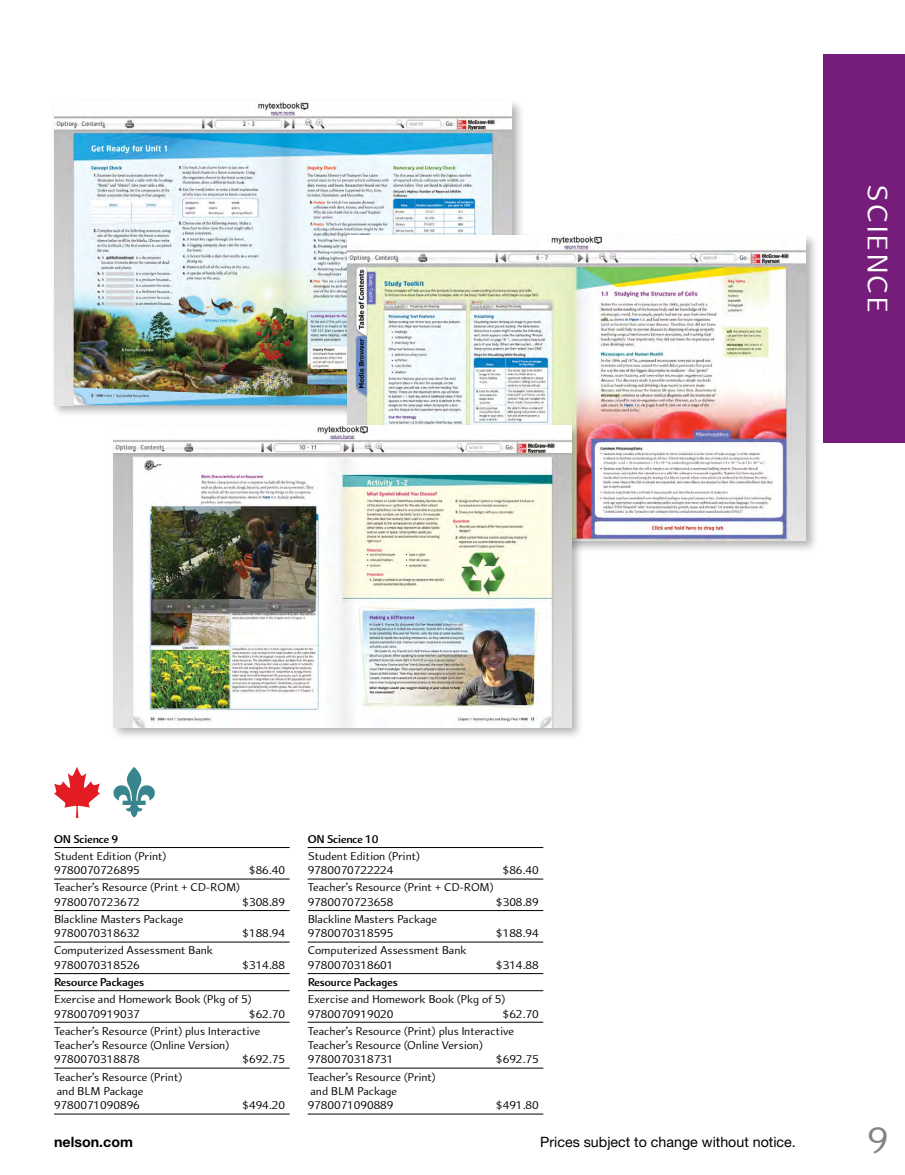
<style>
.page{position:relative;width:905px;height:1175px;background:#fff}
.page>*{position:absolute;margin:0;border:0;box-sizing:border-box;transform-origin:0 0}
.t1{font:39px "Arum Sans";color:#808285}
.t2{font:30px "Arum Sans";letter-spacing:.055em;color:#fff}
.t3{font:14.25px "Helvetica Neue LT Std";color:#000}
.t4{font:700 14.25px "Helvetica Neue LT Std";color:#000}
.t5{font:12px/14.4px "Arum Sans";color:#000}
.t6{font:700 12px "Arum Sans";letter-spacing:-.01em;color:#000}
</style>
<div class="page">
<div style="left:824px;top:54px;width:80px;height:389px;background:#761c7b"></div>
<div style="left:51px;top:98px;width:474px;height:320px;background:#000;opacity:.3"></div>
<img style="left:54px;top:102px;width:458px;height:303px">
<hr style="left:54px;top:847px;width:236px;height:1px;background:#000">
<hr style="left:54px;top:878px;width:236px;height:1px;background:#000">
<hr style="left:54px;top:910px;width:236px;height:1px;background:#000">
<hr style="left:54px;top:941px;width:236px;height:1px;background:#000">
<hr style="left:54px;top:973px;width:236px;height:1px;background:#000">
<hr style="left:54px;top:990px;width:236px;height:1px;background:#000">
<hr style="left:54px;top:1021px;width:236px;height:1px;background:#000">
<hr style="left:54px;top:1067px;width:236px;height:1px;background:#000">
<hr style="left:54px;top:1113px;width:236px;height:1px;background:#000">
<hr style="left:308px;top:847px;width:235px;height:1px;background:#000">
<hr style="left:308px;top:878px;width:235px;height:1px;background:#000">
<hr style="left:308px;top:910px;width:235px;height:1px;background:#000">
<hr style="left:308px;top:941px;width:235px;height:1px;background:#000">
<hr style="left:308px;top:973px;width:235px;height:1px;background:#000">
<hr style="left:308px;top:990px;width:235px;height:1px;background:#000">
<hr style="left:308px;top:1021px;width:235px;height:1px;background:#000">
<hr style="left:308px;top:1067px;width:235px;height:1px;background:#000">
<hr style="left:308px;top:1113px;width:235px;height:1px;background:#000">
<svg style="left:113px;top:767px;width:42px;height:50px"></svg>
<svg style="left:54px;top:767px;width:46px;height:51px"></svg>
<div style="left:344px;top:232px;width:474px;height:322px;background:#000;opacity:.3"></div>
<img style="left:348px;top:235px;width:457px;height:305px">
<div style="left:110px;top:422px;width:474px;height:318px;background:#000;opacity:.3"></div>
<img style="left:113px;top:425px;width:458px;height:302px">
<p class="t2" style="left:894px;top:183px;width:130px;rotate:90deg">SCIENCE</p>
<p class="t6" style="left:54px;top:832px;width:66px">ON Science 9</p>
<p class="t5" style="left:54px;top:849px;width:114px">Student Edition (Print)<br>9780070726895</p>
<p class="t5" style="left:249px;top:863px;width:38px">$86.40</p>
<p class="t6" style="left:308px;top:832px;width:72px">ON Science 10</p>
<p class="t5" style="left:308px;top:849px;width:114px">Student Edition (Print)<br>9780070722224</p>
<p class="t5" style="left:502px;top:863px;width:38px">$86.40</p>
<p class="t5" style="left:54px;top:880px;width:188px">Teacher’s Resource (Print + CD-ROM)<br>9780070723672</p>
<p class="t5" style="left:242px;top:895px;width:44px">$308.89</p>
<p class="t5" style="left:308px;top:880px;width:188px">Teacher’s Resource (Print + CD-ROM)<br>9780070723658</p>
<p class="t5" style="left:496px;top:895px;width:44px">$308.89</p>
<p class="t5" style="left:54px;top:912px;width:131px">Blackline Masters Package<br>9780070318632</p>
<p class="t5" style="left:242px;top:926px;width:44px">$188.94</p>
<p class="t5" style="left:308px;top:912px;width:131px">Blackline Masters Package<br>9780070318595</p>
<p class="t5" style="left:496px;top:926px;width:44px">$188.94</p>
<p class="t5" style="left:54px;top:943px;width:160px">Computerized Assessment Bank<br>9780070318526</p>
<p class="t5" style="left:242px;top:958px;width:44px">$314.88</p>
<p class="t5" style="left:308px;top:943px;width:160px">Computerized Assessment Bank<br>9780070318601</p>
<p class="t5" style="left:496px;top:958px;width:44px">$314.88</p>
<p class="t6" style="left:54px;top:975px;width:91px">Resource Packages</p>
<p class="t5" style="left:54px;top:992px;width:199px">Exercise and Homework Book (Pkg of 5)<br>9780070919037</p>
<p class="t5" style="left:249px;top:1006px;width:38px">$62.70</p>
<p class="t5" style="left:54px;top:1023px;width:208px">Teacher’s Resource (Print) plus Interactive<br>Teacher’s Resource (Online Version)<br>9780070318878</p>
<p class="t5" style="left:242px;top:1052px;width:44px">$692.75</p>
<p class="t6" style="left:308px;top:975px;width:91px">Resource Packages</p>
<p class="t5" style="left:308px;top:992px;width:199px">Exercise and Homework Book (Pkg of 5)<br>9780070919020</p>
<p class="t5" style="left:502px;top:1006px;width:38px">$62.70</p>
<p class="t5" style="left:308px;top:1023px;width:208px">Teacher’s Resource (Print) plus Interactive<br>Teacher’s Resource (Online Version)<br>9780070318731</p>
<p class="t5" style="left:496px;top:1052px;width:44px">$692.75</p>
<p class="t5" style="left:54px;top:1069px;width:130px">Teacher’s Resource (Print) and BLM Package<br>9780071090896</p>
<p class="t5" style="left:242px;top:1098px;width:44px">$494.20</p>
<p class="t5" style="left:308px;top:1069px;width:130px">Teacher’s Resource (Print) and BLM Package<br>9780071090889</p>
<p class="t5" style="left:496px;top:1098px;width:44px">$491.80</p>
<p class="t4" style="left:54px;top:1133px;width:80px">nelson.com</p>
<p class="t3" style="left:540px;top:1133px;width:257px">Prices subject to change without notice.</p>
<h1 class="t1" style="left:867px;top:1118px;width:23px">9</h1>
</div>
